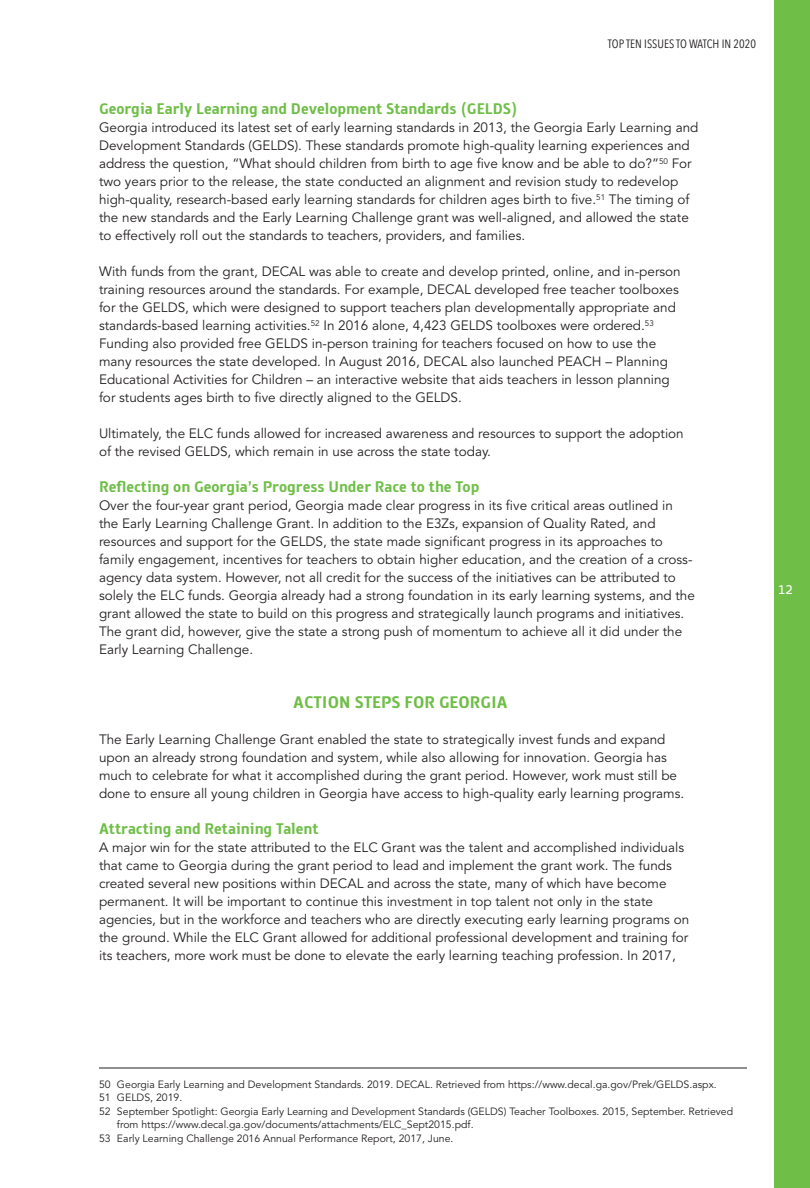
<style>
.page{position:relative;width:810px;height:1188px;background:#fff}
.page>*{position:absolute;margin:0;border:0;box-sizing:border-box;transform-origin:0 0}
.t1{font:700 18px "Knight Sans";color:#6fbe48}
.t2{font:700 16.5px "Knight Sans";color:#6fbe48}
.t3{font:13.5px/18px "Avenir";color:#231f20}
.t4{font:13.5px "Knight Sans";color:#fff}
.t5{font:12px "Avenir Next Condensed";color:#231f20}
.t6{font:10.5px "Avenir";color:#231f20}
</style>
<div class="page">
<div style="left:774px;top:0;width:36px;height:1188px;background:#6fbe48"></div>
<hr style="left:99px;top:1068px;width:648px;height:1px;background:#231f20">
<p class="t5" style="left:608px;top:37px;width:150px">TOP TEN ISSUES TO WATCH IN 2020</p>
<p class="t2" style="left:99px;top:103px;width:420px">Georgia Early Learning and Development Standards (GELDS)</p>
<p class="t3" style="left:99px;top:120px;width:601px">Georgia introduced its latest set of early learning standards in 2013, the Georgia Early Learning and Development Standards (GELDS). These standards promote high-quality learning experiences and address the question, “What should children from birth to age five know and be able to do?”<sup>50</sup> For two years prior to the release, the state conducted an alignment and revision study to redevelop high-quality, research-based early learning standards for children ages birth to five.<sup>51</sup> The timing of the new standards and the Early Learning Challenge grant was well-aligned, and allowed the state to effectively roll out the standards to teachers, providers, and families.</p>
<p class="t3" style="left:99px;top:264px;width:583px">With funds from the grant, DECAL was able to create and develop printed, online, and in-person training resources around the standards. For example, DECAL developed free teacher toolboxes for the GELDS, which were designed to support teachers plan developmentally appropriate and standards-based learning activities.<sup>52</sup> In 2016 alone, 4,423 GELDS toolboxes were ordered.<sup>53<br></sup>Funding also provided free GELDS in-person training for teachers focused on how to use the many resources the state developed. In August 2016, DECAL also launched PEACH – Planning Educational Activities for Children – an interactive website that aids teachers in lesson planning for students ages birth to five directly aligned to the GELDS.</p>
<p class="t3" style="left:99px;top:426px;width:586px">Ultimately, the ELC funds allowed for increased awareness and resources to support the adoption of the revised GELDS, which remain in use across the state today.</p>
<p class="t2" style="left:99px;top:481px;width:382px">Reflecting on Georgia’s Progress Under Race to the Top</p>
<p class="t3" style="left:99px;top:498px;width:598px">Over the four-year grant period, Georgia made clear progress in its five critical areas outlined in the Early Learning Challenge Grant. In addition to the E3Zs, expansion of Quality Rated, and resources and support for the GELDS, the state made significant progress in its approaches to family engagement, incentives for teachers to obtain higher education, and the creation of a cross&shy;agency data system. However, not all credit for the success of the initiatives can be attributed to solely the ELC funds. Georgia already had a strong foundation in its early learning systems, and the grant allowed the state to build on this progress and strategically launch programs and initiatives.<br>The grant did, however, give the state a strong push of momentum to achieve all it did under the Early Learning Challenge.</p>
<h1 class="t1" style="left:293px;top:696px;width:216px">ACTION STEPS FOR GEORGIA</h1>
<p class="t3" style="left:99px;top:732px;width:587px">The Early Learning Challenge Grant enabled the state to strategically invest funds and expand upon an already strong foundation and system, while also allowing for innovation. Georgia has much to celebrate for what it accomplished during the grant period. However, work must still be done to ensure all young children in Georgia have access to high-quality early learning programs.</p>
<p class="t2" style="left:99px;top:823px;width:221px">Attracting and Retaining Talent</p>
<p class="t3" style="left:99px;top:840px;width:592px">A major win for the state attributed to the ELC Grant was the talent and accomplished individuals that came to Georgia during the grant period to lead and implement the grant work. The funds created several new positions within DECAL and across the state, many of which have become permanent. It will be important to continue this investment in top talent not only in the state agencies, but in the workforce and teachers who are directly executing early learning programs on the ground. While the ELC Grant allowed for additional professional development and training for its teachers, more work must be done to elevate the early learning teaching profession. In 2017,</p>
<p class="t4" style="left:778px;top:585px;width:16px">12</p>
<p class="t6" style="left:99px;top:1080px;width:619px">50 Georgia Early Learning and Development Standards. 2019. DECAL. Retrieved from https://www.decal.ga.gov/Prek/GELDS.aspx.</p>
<p class="t6" style="left:99px;top:1093px;width:85px">51 GELDS, 2019.</p>
<p class="t6" style="left:99px;top:1107px;width:636px">52 September Spotlight: Georgia Early Learning and Development Standards (GELDS) Teacher Toolboxes. 2015, September. Retrieved</p>
<p class="t6" style="left:117px;top:1120px;width:358px">from https://www.decal.ga.gov/documents/attachments/ELC_Sept2015.pdf.</p>
<p class="t6" style="left:99px;top:1134px;width:356px">53 Early Learning Challenge 2016 Annual Performance Report, 2017, June.</p>
</div>
